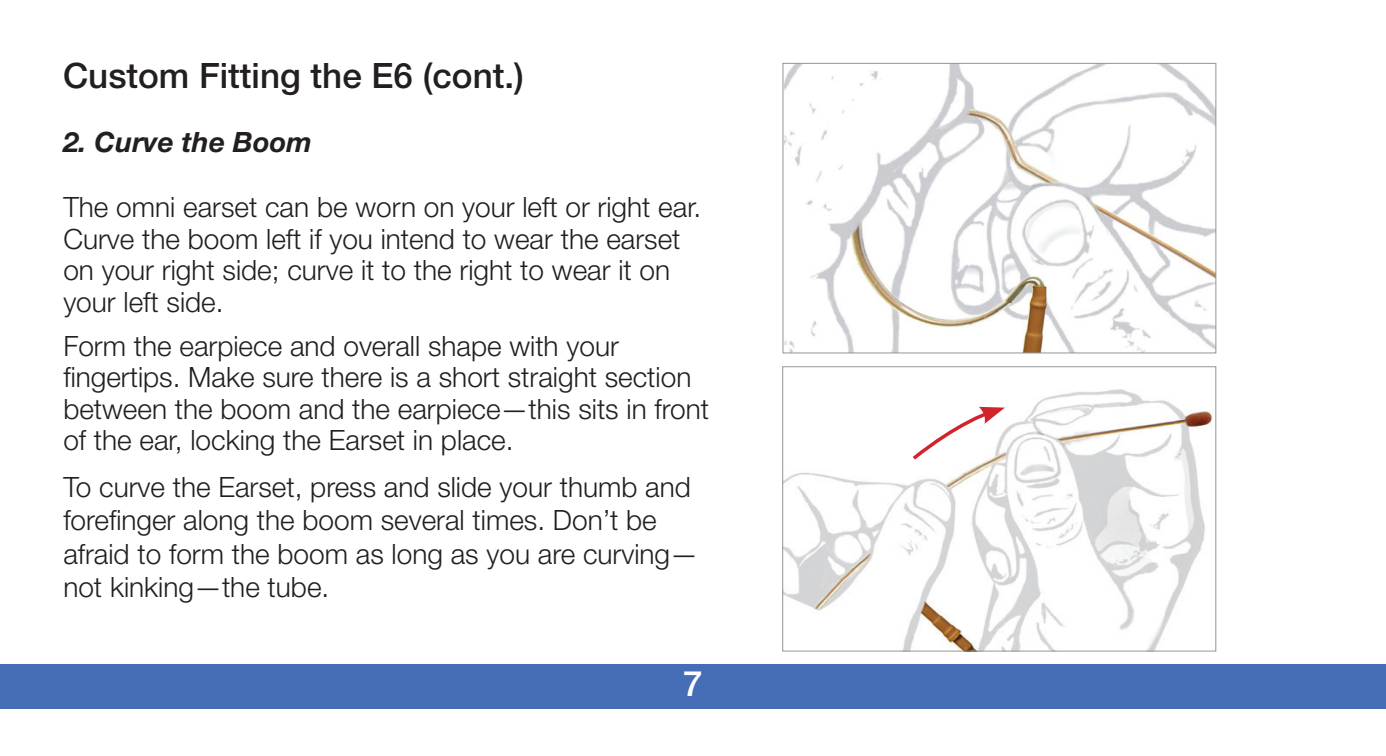
<style>
.page{position:relative;width:1386px;height:756px;background:#fff}
.page>*{position:absolute;margin:0;border:0;box-sizing:border-box;transform-origin:0 0}
.t1{font:500 35px "Helvetica Neue LT Pro";color:#231f20}
.t2{font:500 35px "Helvetica Neue LT Pro";color:#fff}
.t3{font:300 28px/31.5px "Helvetica Neue LT Pro";color:#231f20}
.t4{font:italic 700 28px "Helvetica Neue LT Pro";color:#231f20}
</style>
<div class="page">
<div style="left:0;top:665px;width:1386px;height:44px;background:#456eb6"></div>
<img style="left:785px;top:65px;width:429px;height:286px">
<div style="left:783px;top:63px;width:433px;height:290px;border:1px solid #939598"></div>
<img style="left:784px;top:389px;width:428px;height:261px">
<div style="left:782px;top:366px;width:434px;height:286px;border:1px solid #939598"></div>
<svg style="left:909px;top:407px;width:96px;height:56px"></svg>
<p class="t1" style="left:63px;top:55px;width:462px">Custom Fitting the E6 (cont.)</p>
<p class="t4" style="left:63px;top:125px;width:250px">2. Curve the Boom</p>
<p class="t3" style="left:63px;top:191px;width:640px">The omni earset can be worn on your left or right ear.<br>Curve the boom left if you intend to wear the earset on your right side; curve it to the right to wear it on your left side.</p>
<p class="t3" style="left:63px;top:330px;width:647px">Form the earpiece and overall shape with your fingertips. Make sure there is a short straight section between the boom and the earpiece—this sits in front of the ear, locking the Earset in place.</p>
<p class="t3" style="left:63px;top:469px;width:636px;line-height:33.6px">To curve the Earset, press and slide your thumb and forefinger along the boom several times. Don’t be afraid to form the boom as long as you are curving— not kinking—the tube.</p>
<p class="t2" style="left:683px;top:663px;width:21px">7</p>
</div>
